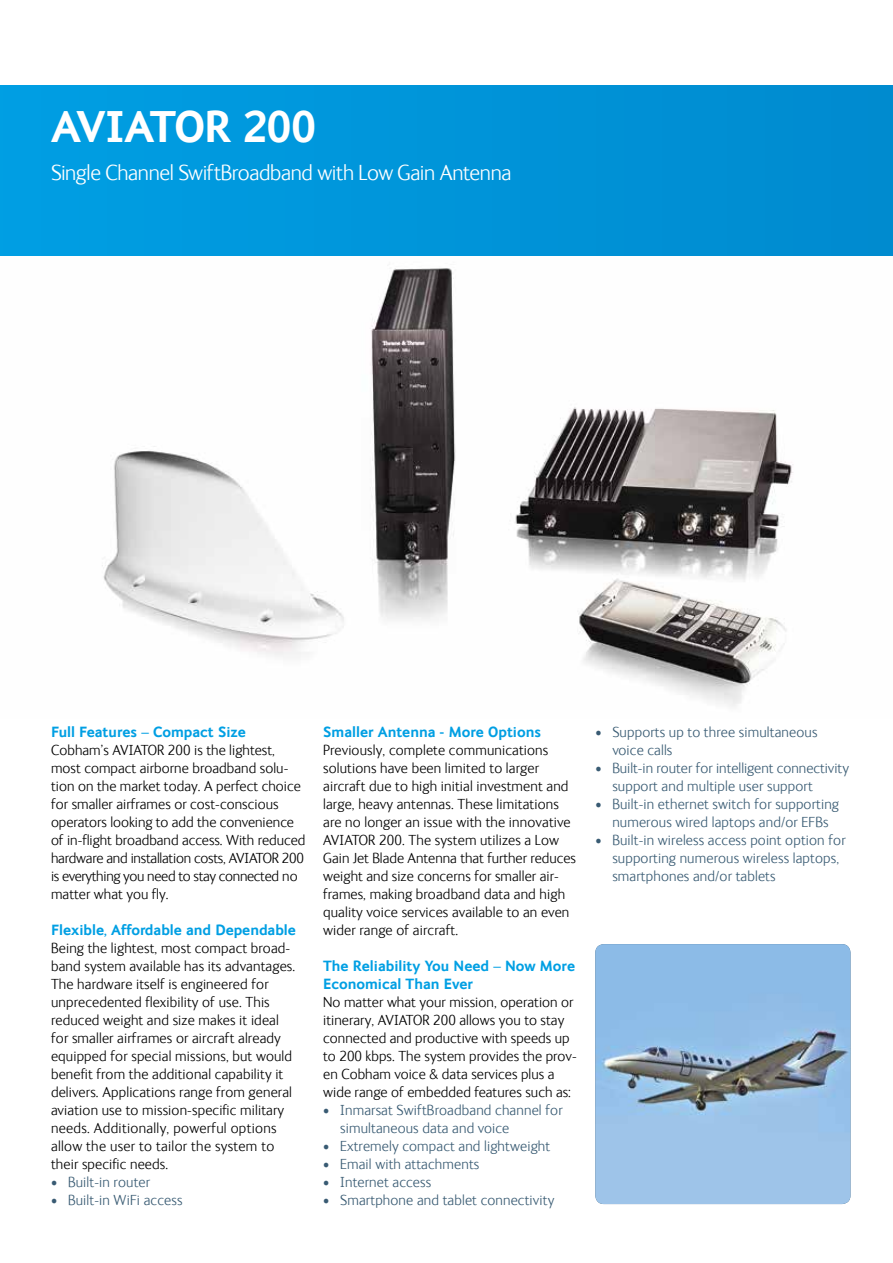
<style>
.page{position:relative;width:893px;height:1263px;background:#fff}
.page>*{position:absolute;margin:0;border:0;box-sizing:border-box;transform-origin:0 0}
.t1{font:700 45px "FS Ingrid";letter-spacing:-.03em;color:#fff}
.t2{font:300 22.5px "FS Ingrid";letter-spacing:-.015em;color:#fff}
.t3{font:300 15px/18px "FS Ingrid";letter-spacing:.01em;color:#000}
.t4{font:300 15px/18px "FS Ingrid";letter-spacing:.01em;color:#395b73}
.t5{font:700 15px/18px "FS Ingrid";color:#009fe3}
</style>
<div class="page">
<img style="left:0;top:255px;width:893px;height:452px">
<div style="left:0;top:85px;width:893px;height:170px;background:#0095d9"></div>
<img style="left:595px;top:944px;width:255px;height:260px">
<h1 class="t1" style="left:51px;top:97px;width:267px">AVIATOR 200</h1>
<h2 class="t2" style="left:51px;top:158px;width:462px">Single Channel SwiftBroadband with Low Gain Antenna</h2>
<p class="t5" style="left:51px;top:722px;width:196px">Full Features – Compact Size</p>
<p class="t3" style="left:51px;top:741px;width:256px">Cobham’s AVIATOR 200 is the lightest, most compact airborne broadband solu&shy;tion on the market today. A perfect choice for smaller airframes or cost-conscious operators looking to add the convenience of in-flight broadband access. With reduced hardware and installation costs, AVIATOR 200 is everything you need to stay connected no matter what you fly.</p>
<p class="t5" style="left:51px;top:920px;width:246px">Flexible, Affordable and Dependable</p>
<p class="t3" style="left:51px;top:939px;width:246px">Being the lightest, most compact broad&shy;band system available has its advantages.<br>The hardware itself is engineered for unprecedented flexibility of use. This reduced weight and size makes it ideal for smaller airframes or aircraft already equipped for special missions, but would benefit from the additional capability it delivers. Applications range from general aviation use to mission-specific military needs. Additionally, powerful options allow the user to tailor the system to their specific needs.</p>
<p class="t4" style="left:51px;top:1173px;width:101px">• Built-in router</p>
<p class="t4" style="left:51px;top:1191px;width:133px">• Built-in WiFi access</p>
<p class="t5" style="left:323px;top:722px;width:219px">Smaller Antenna - More Options</p>
<p class="t3" style="left:323px;top:741px;width:254px">Previously, complete communications solutions have been limited to larger aircraft due to high initial investment and large, heavy antennas. These limitations are no longer an issue with the innovative AVIATOR 200. The system utilizes a Low Gain Jet Blade Antenna that further reduces weight and size concerns for smaller air&shy;frames, making broadband data and high quality voice services available to an even wider range of aircraft.</p>
<p class="t5" style="left:323px;top:956px;width:253px">The Reliability You Need – Now More<br>Economical Than Ever</p>
<p class="t3" style="left:323px;top:993px;width:255px">No matter what your mission, operation or itinerary, AVIATOR 200 allows you to stay connected and productive with speeds up to 200 kbps. The system provides the prov&shy;en Cobham voice &amp; data services plus a wide range of embedded features such as:</p>
<p class="t4" style="left:340px;top:1101px;width:224px;text-indent:-17px">• Inmarsat SwiftBroadband channel for simultaneous data and voice</p>
<p class="t4" style="left:323px;top:1137px;width:229px">• Extremely compact and lightweight</p>
<p class="t4" style="left:323px;top:1155px;width:158px">• Email with attachments</p>
<p class="t4" style="left:323px;top:1173px;width:110px">• Internet access</p>
<p class="t4" style="left:323px;top:1191px;width:233px">• Smartphone and tablet connectivity</p>
<p class="t4" style="left:612px;top:723px;width:207px;text-indent:-17px">• Supports up to three simultaneous voice calls</p>
<p class="t4" style="left:612px;top:759px;width:238px;text-indent:-17px">• Built-in router for intelligent connectivity support and multiple user support</p>
<p class="t4" style="left:595px;top:795px;width:245px;text-align:center">• Built-in ethernet switch for supporting numerous wired laptops and/or EFBs</p>
<p class="t4" style="left:612px;top:831px;width:235px;text-indent:-17px">• Built-in wireless access point option for supporting numerous wireless laptops, smartphones and/or tablets</p>
</div>
